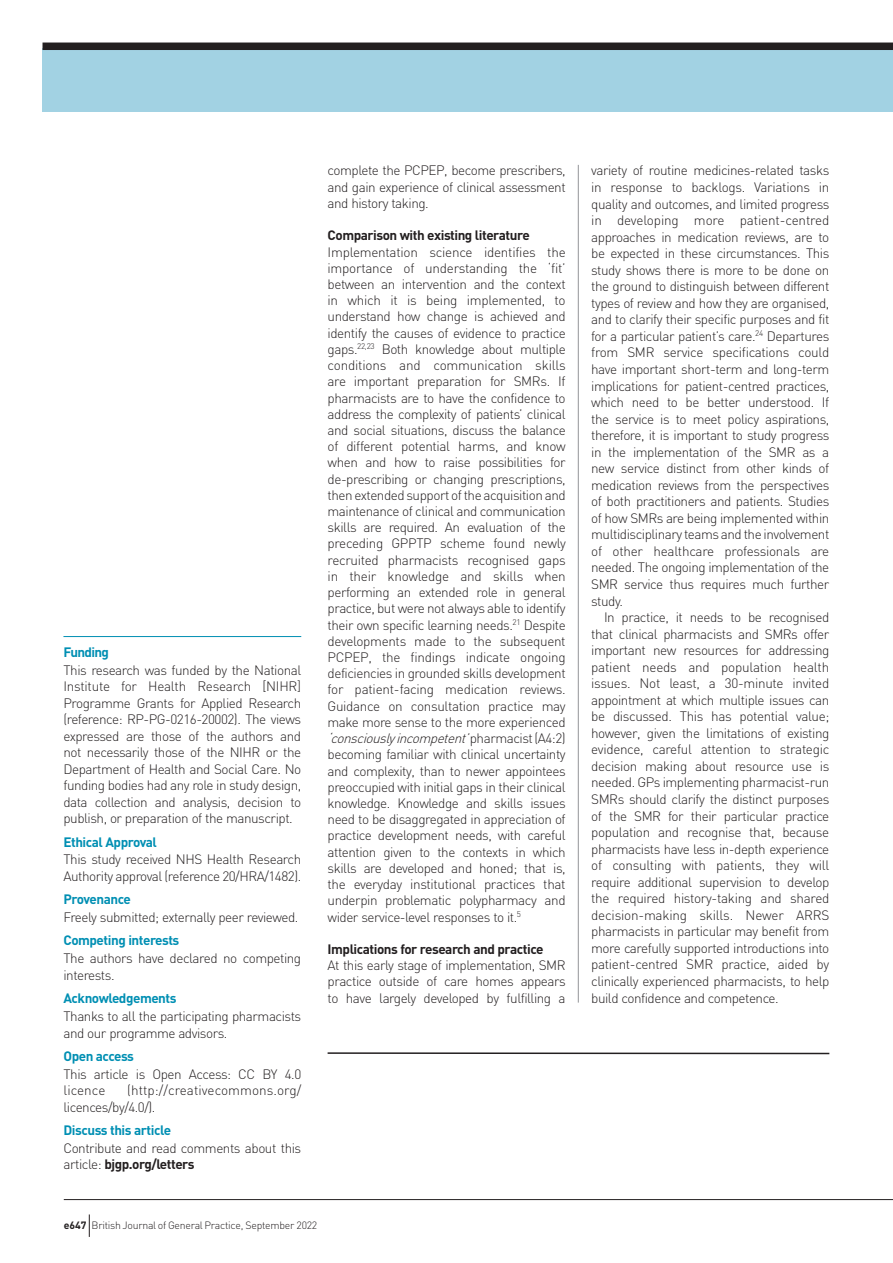
<style>
.page{position:relative;width:893px;height:1263px;background:#fff}
.page>*{position:absolute;margin:0;border:0;box-sizing:border-box;transform-origin:0 0}
.t1{font:300 13.5px/16.5px "DIN";letter-spacing:-.035em;color:#231f20;text-align:justify}
.t2{font:700 13.5px "DIN";letter-spacing:-.035em;color:#008fb3}
.t3{font:700 13.5px "DIN";letter-spacing:-.035em;color:#231f20}
.t4{font:300 13.5px/16.5px "DIN";letter-spacing:.005em;color:#231f20}
.t5{font:300 10.5px "DIN";letter-spacing:-.025em;color:#231f20}
.s1{font-weight:700}
.s2{font-style:italic}
</style>
<div class="page">
<div style="left:43px;top:48px;width:850px;height:64px;background:#a2d2e3"></div>
<div style="left:43px;top:43px;width:850px;height:7px;background:#231f20"></div>
<hr style="left:63px;top:636px;width:238px;height:1px;background:#008fb3">
<hr style="left:578px;top:165px;width:1px;height:837px;background:#939598">
<hr style="left:328px;top:1052px;width:501px;height:2px;background:#231f20">
<hr style="left:64px;top:1199px;width:829px;height:1px;background:#231f20">
<svg style="left:89px;top:1214px;width:1px;height:23px"></svg>
<p class="t2" style="left:63px;top:643px;width:47px">Funding</p>
<p class="t1" style="left:63px;top:661px;width:239px">This research was funded by the National Institute for Health Research [NIHR] Programme Grants for Applied Research (reference: RP-PG-0216-20002). The views expressed are those of the authors and not necessarily those of the NIHR or the Department of Health and Social Care. No funding bodies had any role in study design, data collection and analysis, decision to publish, or preparation of the manuscript.</p>
<p class="t2" style="left:63px;top:833px;width:95px">Ethical Approval</p>
<p class="t1" style="left:63px;top:851px;width:239px">This study received NHS Health Research<br>Authority approval (reference 20/HRA/1482).</p>
<p class="t2" style="left:63px;top:890px;width:69px">Provenance</p>
<p class="t1" style="left:63px;top:909px;width:237px">Freely submitted; externally peer reviewed.</p>
<p class="t2" style="left:63px;top:932px;width:117px">Competing interests</p>
<p class="t1" style="left:63px;top:950px;width:239px">The authors have declared no competing interests.</p>
<p class="t2" style="left:63px;top:989px;width:115px">Acknowledgements</p>
<p class="t1" style="left:63px;top:1008px;width:239px">Thanks to all the participating pharmacists and our programme advisors.</p>
<p class="t2" style="left:63px;top:1047px;width:72px">Open access</p>
<p class="t1" style="left:63px;top:1065px;width:239px">This article is Open Access: CC BY 4.0 licence</p>
<p class="t4" style="left:63px;top:1082px;width:239px;text-indent:64px">(http://creativecommons.org/ licences/by/4.0/).</p>
<p class="t2" style="left:63px;top:1121px;width:109px">Discuss this article</p>
<p class="t1" style="left:63px;top:1140px;width:239px">Contribute and read comments about this article: <span class="s1">bjgp.org/letters</span></p>
<p class="t1" style="left:328px;top:162px;width:240px">complete the PCPEP, become prescribers, and gain experience of clinical assessment and history taking.</p>
<p class="t3" style="left:328px;top:227px;width:204px">Comparison with existing literature</p>
<p class="t1" style="left:328px;top:243px;width:240px">Implementation science identifies the importance of understanding the ‘fit’ between an intervention and the context in which it is being implemented, to understand how change is achieved and identify the causes of evidence to practice gaps.<sup>22,23</sup> Both knowledge about multiple conditions and communication skills are important preparation for SMRs. If pharmacists are to have the confidence to address the complexity of patients’ clinical and social situations, discuss the balance of different potential harms, and know when and how to raise possibilities for de-prescribing or changing prescriptions, then extended support of the acquisition and maintenance of clinical and communication skills are required. An evaluation of the preceding GPPTP scheme found newly recruited pharmacists recognised gaps in their knowledge and skills when performing an extended role in general practice, but were not always able to identify their own specific learning needs.<sup>21</sup> Despite developments made to the subsequent PCPEP, the findings indicate ongoing deficiencies in grounded skills development for patient-facing medication reviews.<br>Guidance on consultation practice may make more sense to the more experienced <span class="s2">‘consciouslyincompetent’</span>p h a r m a c i s t ( A4 : 2 ) becoming familiar with clinical uncertainty and complexity, than to newer appointees preoccupied with initial gaps in their clinical knowledge. Knowledge and skills issues need to be disaggregated in appreciation of practice development needs, with careful attention given to the contexts in which skills are developed and honed; that is, the everyday institutional practices that underpin problematic polypharmacy and wider service-level responses to it.<sup>5</sup></p>
<p class="t3" style="left:328px;top:940px;width:217px">Implications for research and practice</p>
<p class="t1" style="left:328px;top:957px;width:240px">At this early stage of implementation, SMR practice outside of care homes appears to have largely developed by fulfilling a</p>
<p class="t5" style="left:64px;top:1219px;width:255px"><span class="s1">e647</span> British Journal of General Practice, September 2022</p>
<p class="t1" style="left:591px;top:162px;width:240px">variety of routine medicines-related tasks in response to backlogs. Variations in quality and outcomes, and limited progress in developing more patient-centred approaches in medication reviews, are to be expected in these circumstances. This study shows there is more to be done on the ground to distinguish between different types of review and how they are organised, and to clarify their specific purposes and fit for a particular patient’s care.<sup>24</sup> Departures from SMR service specifications could have important short-term and long-term implications for patient-centred practices, which need to be better understood. If the service is to meet policy aspirations, therefore, it is important to study progress in the implementation of the SMR as a new service distinct from other kinds of medication reviews from the perspectives of both practitioners and patients. Studies of how SMRs are being implemented within multidisciplinary teams and the involvement of other healthcare professionals are needed. The ongoing implementation of the SMR service thus requires much further study.</p>
<p class="t1" style="left:591px;top:609px;width:240px;text-indent:13px">In practice, it needs to be recognised that clinical pharmacists and SMRs offer important new resources for addressing patient needs and population health issues. Not least, a 30-minute invited appointment at which multiple issues can be discussed. This has potential value; however, given the limitations of existing evidence, careful attention to strategic decision making about resource use is needed. GPs implementing pharmacist-run SMRs should clarify the distinct purposes of the SMR for their particular practice population and recognise that, because pharmacists have less in-depth experience of consulting with patients, they will require additional supervision to develop the required history-taking and shared decision-making skills. Newer ARRS pharmacists in particular may benefit from more carefully supported introductions into patient-centred SMR practice, aided by clinically experienced pharmacists, to help build confidence and competence.</p>
</div>
